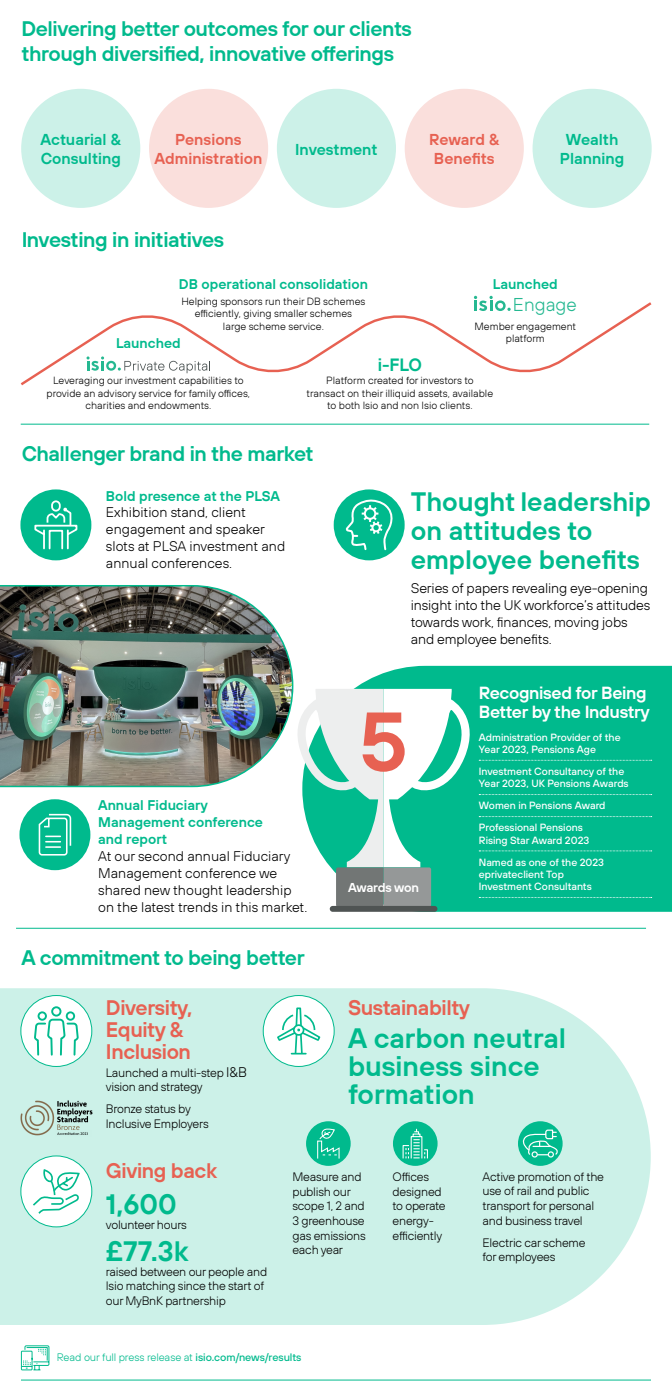
<style>
.page{position:relative;width:672px;height:1400px;background:#fff}
.page>*{position:absolute;margin:0;border:0;box-sizing:border-box;transform-origin:0 0}
.t1{font:28px/28px "TT Hoves Dm Bd";color:#00ba8d}
.t2{font:26.6px/29.2px "TT Hoves Dm Bd";color:#00ba8d}
.t3{font:21px/25.2px "TT Hoves Dm Bd";letter-spacing:-.02em;color:#00ba8d}
.t4{font:21px/22px "TT Hoves Dm Bd";letter-spacing:-.02em;color:#e76152}
.t5{font:300 18.59px "TT Hoves";color:#25b891}
.t6{font:17.75px "TT Hoves Dm Bd";color:#00ba8d}
.t7{font:17.5px/19.2px "TT Hoves Dm Bd";letter-spacing:-.02em;color:#fff}
.t8{font:15.75px/18.9px "TT Hoves Dm Bd";color:#00ba8d}
.t9{font:15.75px/18.9px "TT Hoves Dm Bd";color:#e76152;text-align:center}
.t10{font:300 14px/16.8px "TT Hoves";color:#000}
.t11{font:14px/16.8px "TT Hoves Dm Bd";color:#00ba8d}
.t12{font:12.85px "TT Hoves Dm Bd";letter-spacing:-.03em;color:#fff}
.t13{font:300 12.25px/14.7px "TT Hoves";letter-spacing:-.02em;color:#000}
.t14{font:300 10.85px "TT Hoves";letter-spacing:-.015em;color:#00ba8d}
.t15{font:300 10.5px/12.6px "TT Hoves";color:#000;text-align:center}
.t16{font:500 10.5px/12.2px "TT Hoves";color:#fff}
.s1{font-size:14px}
.s2{font-weight:500}
</style>
<div class="page">
<svg style="left:329px;top:666px;width:343px;height:246px;background:#15bf96"></svg>
<div style="left:21px;top:89px;width:119px;height:119px;background:#ccf1e8;border-radius:50%"></div>
<div style="left:149px;top:89px;width:119px;height:119px;background:#fadfdc;border-radius:50%"></div>
<div style="left:405px;top:89px;width:119px;height:119px;background:#fadfdc;border-radius:50%"></div>
<div style="left:277px;top:89px;width:119px;height:119px;background:#ccf1e8;border-radius:50%"></div>
<div style="left:533px;top:89px;width:119px;height:119px;background:#ccf1e8;border-radius:50%"></div>
<hr style="left:21px;top:424px;width:628px;height:1px;background:#00ba8d">
<img style="left:0;top:585px;width:294px;height:203px">
<hr style="left:16px;top:928px;width:630px;height:1px;background:#00ba8d">
<hr style="left:21px;top:1380px;width:630px;height:1px;background:#00ba8d">
<svg style="left:0;top:988px;width:651px;height:337px;background:#cef1e9"></svg>
<div style="left:21px;top:1156px;width:71px;height:71px;background:#fff;border-radius:50%"></div>
<div style="left:20px;top:1156px;width:72px;height:71px;border:1px solid #00ba8d;border-radius:50%"></div>
<svg style="left:31px;top:1170px;width:49px;height:46px"></svg>
<div style="left:21px;top:996px;width:71px;height:70px;background:#fff;border-radius:50%"></div>
<div style="left:20px;top:995px;width:72px;height:72px;border:1px solid #00ba8d;border-radius:50%"></div>
<div style="left:51px;top:1006px;width:10px;height:11px;border:2px solid #00ba8d;border-radius:50%"></div>
<div style="left:66px;top:1011px;width:9px;height:10px;border:2px solid #00ba8d;border-radius:50%"></div>
<div style="left:38px;top:1011px;width:9px;height:10px;border:2px solid #00ba8d;border-radius:50%"></div>
<svg style="left:34px;top:1018px;width:44px;height:38px"></svg>
<div style="left:263px;top:996px;width:71px;height:70px;background:#fff;border-radius:50%"></div>
<div style="left:263px;top:995px;width:72px;height:72px;border:1px solid #00ba8d;border-radius:50%"></div>
<svg style="left:277px;top:1007px;width:44px;height:48px"></svg>
<svg style="left:20px;top:302px;width:632px;height:84px"></svg>
<div style="left:19px;top:799px;width:71px;height:71px;background:#00ba8d;border-radius:50%"></div>
<svg style="left:38px;top:813px;width:34px;height:43px"></svg>
<div style="left:518px;top:1121px;width:45px;height:45px;background:#00ba8d;border-radius:50%"></div>
<svg style="left:521px;top:1129px;width:37px;height:43px"></svg>
<div style="left:306px;top:1121px;width:45px;height:45px;background:#00ba8d;border-radius:50%"></div>
<svg style="left:317px;top:1128px;width:23px;height:31px"></svg>
<div style="left:393px;top:1121px;width:45px;height:45px;background:#00ba8d;border-radius:50%"></div>
<svg style="left:402px;top:1129px;width:26px;height:30px"></svg>
<div style="left:334px;top:489px;width:71px;height:71px;background:#00ba8d;border-radius:50%"></div>
<svg style="left:345px;top:496px;width:52px;height:56px"></svg>
<div style="left:20px;top:489px;width:71px;height:71px;background:#00ba8d;border-radius:50%"></div>
<svg style="left:291px;top:689px;width:361px;height:218px"></svg>
<div style="left:330px;top:906px;width:107px;height:6px;background:#4f5453;border-radius:3px"></div>
<svg style="left:34px;top:507px;width:44px;height:43px"></svg>
<div style="left:51px;top:500px;width:10px;height:12px;border:2px solid #fff;border-radius:4px"></div>
<svg style="left:87px;top:356px;width:124px;height:17px"></svg>
<svg style="left:474px;top:296px;width:37px;height:15px"></svg>
<svg style="left:21px;top:1345px;width:29px;height:26px"></svg>
<img style="left:15px;top:1096px;width:83px;height:44px">
<h3 class="t3" style="left:21px;top:15px;width:392px">Delivering better outcomes for our clients through diversified, innovative offerings</h3>
<p class="t8" style="left:41px;top:130px;width:82px">Actuarial &amp;<br>Consulting</p>
<p class="t8" style="left:560px;top:130px;width:66px;text-align:center">Wealth<br>Planning</p>
<p class="t9" style="left:155px;top:130px;width:109px">Pensions<br>Administration</p>
<p class="t8" style="left:295px;top:139px;width:84px">Investment</p>
<p class="t9" style="left:429px;top:130px;width:71px;text-align:left">Reward &amp;<br>Benefits</p>
<h3 class="t3" style="left:21px;top:226px;width:204px">Investing in initiatives</h3>
<p class="t11" style="left:179px;top:275px;width:190px">DB operational consolidation</p>
<p class="t15" style="left:181px;top:294px;width:186px">Helping sponsors run their DB schemes efficiently, giving smaller schemes<br>large scheme service.</p>
<p class="t11" style="left:116px;top:334px;width:66px">Launched</p>
<h3 class="t6" style="left:378px;top:353px;width:46px">i-FLO</h3>
<p class="t11" style="left:493px;top:275px;width:66px">Launched</p>
<h3 class="t5" style="left:513px;top:293px;width:65px">Engage</h3>
<p class="t15" style="left:475px;top:319px;width:103px">Member engagement platform</p>
<p class="t15" style="left:47px;top:374px;width:205px">Leveraging our investment capabilities to provide an advisory service for family offices, charities and endowments.</p>
<p class="t15" style="left:307px;top:374px;width:188px">Platform created for investors to transact on their illiquid assets, available to both Isio and non Isio clients.</p>
<h3 class="t3" style="left:21px;top:440px;width:294px">Challenger brand in the market</h3>
<p class="t11" style="left:106px;top:487px;width:176px">Bold presence at the PLSA</p>
<p class="t10" style="left:106px;top:504px;width:181px">Exhibition stand, client engagement and speaker slots at PLSA investment and annual conferences.</p>
<p class="t11" style="left:98px;top:797px;width:166px">Annual Fiduciary<br>Management conference and report</p>
<p class="t10" style="left:98px;top:848px;width:211px">At our second annual Fiduciary<br>Management conference we shared new thought leadership on the latest trends in this market.</p>
<h3 class="t3" style="left:21px;top:944px;width:285px">A commitment to being better</h3>
<h3 class="t4" style="left:106px;top:996px;width:88px">Diversity,<br>Equity &amp;<br>Inclusion</h3>
<p class="t13" style="left:106px;top:1065px;width:143px">Launched a multi-step <span class="s1">I&amp;B </span>vision and strategy</p>
<p class="t13" style="left:106px;top:1101px;width:104px">Bronze status by<br>Inclusive Employers</p>
<h2 class="t2" style="left:411px;top:486px;width:242px">Thought leadership on attitudes to employee benefits</h2>
<p class="t10" style="left:411px;top:580px;width:241px">Series of papers revealing eye-opening insight into the UK workforce’s attitudes towards work, finances, moving jobs and employee benefits.</p>
<h3 class="t7" style="left:479px;top:682px;width:172px">Recognised for Being<br>Better by the Industry</h3>
<p class="t16" style="left:479px;top:731px;width:143px">Administration Provider of the<br>Year 2023, Pensions Age</p>
<p class="t16" style="left:479px;top:765px;width:151px">Investment Consultancy of the<br>Year 2023, UK Pensions Awards</p>
<p class="t16" style="left:479px;top:799px;width:128px">Women in Pensions Award</p>
<p class="t12" style="left:348px;top:879px;width:72px">Awards won</p>
<p class="t16" style="left:479px;top:821px;width:112px">Professional Pensions<br>Rising Star Award 2023</p>
<p class="t16" style="left:479px;top:856px;width:127px">Named as one of the 2023 eprivateclient Top<br>Investment Consultants</p>
<h3 class="t4" style="left:348px;top:996px;width:124px">Sustainabilty</h3>
<h1 class="t1" style="left:348px;top:1024px;width:220px">A carbon neutral business since formation</h1>
<h3 class="t4" style="left:106px;top:1159px;width:113px">Giving back</h3>
<h1 class="t1" style="left:106px;top:1189px;width:73px">1,600</h1>
<p class="t13" style="left:106px;top:1217px;width:83px">volunteer hours</p>
<h1 class="t1" style="left:106px;top:1236px;width:84px">£77.3k</h1>
<p class="t13" style="left:106px;top:1264px;width:163px">raised between our people and<br>Isio matching since the start of our MyBnK partnership</p>
<p class="t13" style="left:292px;top:1169px;width:75px">Measure and publish our scope 1, 2 and<br>3 greenhouse gas emissions each year</p>
<p class="t13" style="left:483px;top:1169px;width:123px">Active promotion of the use of rail and public transport for personal and business travel</p>
<p class="t13" style="left:393px;top:1169px;width:55px">Offices designed to operate energy&shy;efficiently</p>
<p class="t13" style="left:483px;top:1235px;width:104px">Electric car scheme for employees</p>
<p class="t14" style="left:57px;top:1350px;width:246px">Read our full press release at <span class="s2">isio.com/news/results</span></p>
</div>
